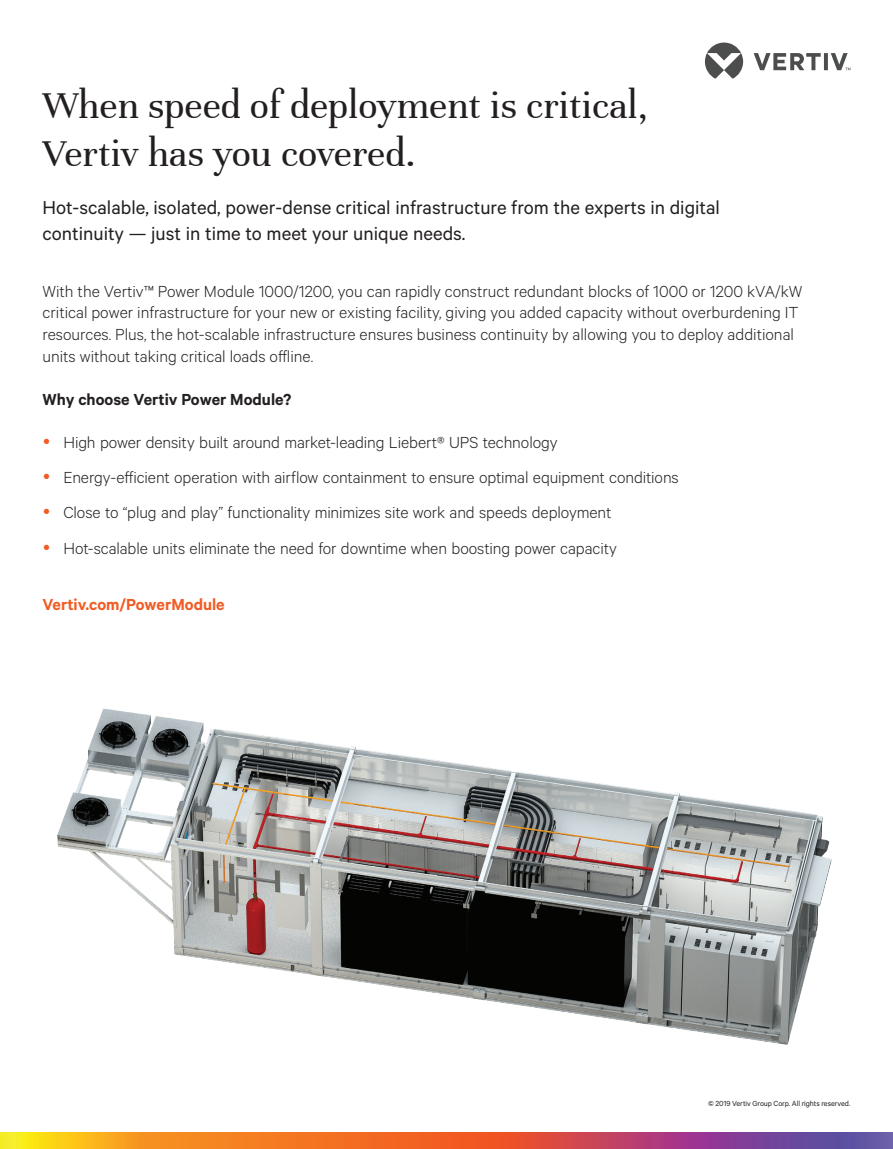
<style>
.page{position:relative;width:893px;height:1149px;background:#fff}
.page>*{position:absolute;margin:0;border:0;box-sizing:border-box;transform-origin:0 0}
.t1{font:40.5px/48.6px "Unna";color:#231f20}
.t2{font:21px/25.2px "Calibre";color:#231f20}
.t3{font:300 18px/21.6px "Calibre";color:#231f20}
.t4{font:600 18px "Calibre";color:#231f20}
.t5{font:600 18px "Calibre";color:#f15b24}
.t6{font:8.25px "Calibre";letter-spacing:-.01em;color:#231f20}
</style>
<div class="page">
<img style="left:57px;top:708px;width:775px;height:337px">
<svg style="left:0;top:1132px;width:893px;height:16px;background:#cf6b47"></svg>
<svg style="left:705px;top:43px;width:145px;height:36px"></svg>
<svg style="left:64px;top:1132px;width:8px;height:16px"></svg>
<svg style="left:869px;top:1132px;width:9px;height:16px"></svg>
<p class="t1" style="left:43px;top:81px;width:607px">When speed of deployment is critical,<br>Vertiv has you covered.</p>
<p class="t2" style="left:43px;top:194px;width:679px">Hot-scalable, isolated, power-dense critical infrastructure from the experts in digital continuity — just in time to meet your unique needs.</p>
<p class="t3" style="left:43px;top:279px;width:761px">With the Vertiv™ Power Module 1000/1200, you can rapidly construct redundant blocks of 1000 or 1200 kVA/kW critical power infrastructure for your new or existing facility, giving you added capacity without overburdening IT resources. Plus, the hot-scalable infrastructure ensures business continuity by allowing you to deploy additional units without taking critical loads offline.</p>
<p class="t4" style="left:43px;top:388px;width:250px">Why choose Vertiv Power Module?</p>
<p class="t3" style="left:64px;top:424px;width:617px;line-height:35.1px">High power density built around market-leading Liebert® UPS technology<br>Energy-efficient operation with airflow containment to ensure optimal equipment conditions Close to “plug and play” functionality minimizes site work and speeds deployment Hot-scalable units eliminate the need for downtime when boosting power capacity</p>
<p class="t5" style="left:43px;top:593px;width:184px">Vertiv.com/PowerModule</p>
<p class="t6" style="left:708px;top:1098px;width:144px">© 2019 Vertiv Group Corp. All rights reserved.</p>
</div>
